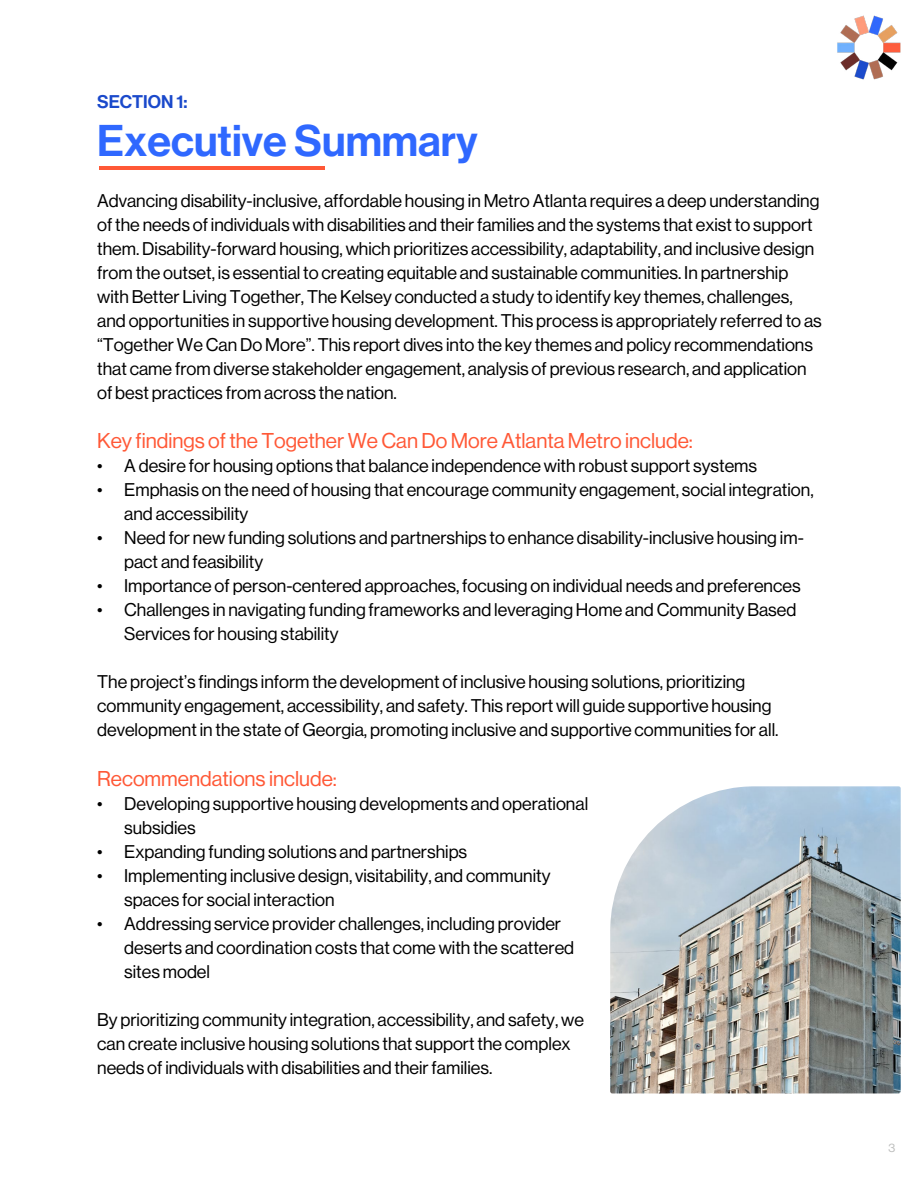
<style>
.page{position:relative;width:918px;height:1188px;background:#fff}
.page>*{position:absolute;margin:0;border:0;box-sizing:border-box;transform-origin:0 0}
.t1{font:500 43.5px "Neue Haas Grotesk Display 65";color:#2f68ff}
.t2{font:21px "Neue Haas Grotesk Display 55 Roman";color:#ff5836}
.t3{font:18px/24px "Neue Haas Grotesk Display 55 Roman";color:#000}
.t4{font:500 18px "Neue Haas Grotesk Display 65";color:#1a49cb}
.t5{font:12px "Neue Haas Grotesk Display 55 Roman";color:#bbbcbb}
</style>
<div class="page">
<hr style="left:100px;top:167px;width:225px;height:3px;background:#ff5836">
<img style="left:837px;top:15px;width:64px;height:65px">
<img style="left:610px;top:786px;width:291px;height:308px">
<p class="t4" style="left:97px;top:91px;width:92px">SECTION 1:</p>
<h1 class="t1" style="left:97px;top:115px;width:382px">Executive Summary</h1>
<p class="t3" style="left:97px;top:189px;width:726px">Advancing disability-inclusive, affordable housing in Metro Atlanta requires a deep understanding of the needs of individuals with disabilities and their families and the systems that exist to support them. Disability-forward housing, which prioritizes accessibility, adaptability, and inclusive design from the outset, is essential to creating equitable and sustainable communities. In partnership with Better Living Together, The Kelsey conducted a study to identify key themes, challenges, and opportunities in supportive housing development. This process is appropriately referred to as “Together We Can Do More”. This report dives into the key themes and policy recommendations that came from diverse stakeholder engagement, analysis of previous research, and application of best practices from across the nation.</p>
<p class="t2" style="left:97px;top:429px;width:597px">Key findings of the Together We Can Do More Atlanta Metro include:</p>
<p class="t3" style="left:97px;top:454px;width:661px">• A desire for housing options that balance independence with robust support systems</p>
<p class="t3" style="left:124px;top:478px;width:691px;text-indent:-27px">• Emphasis on the need of housing that encourage community engagement, social integration, and accessibility</p>
<p class="t3" style="left:124px;top:526px;width:681px;text-indent:-27px">• Need for new funding solutions and partnerships to enhance disability-inclusive housing im&shy;pact and feasibility</p>
<p class="t3" style="left:97px;top:574px;width:705px">• Importance of person-centered approaches, focusing on individual needs and preferences</p>
<p class="t3" style="left:124px;top:598px;width:674px;text-indent:-27px">• Challenges in navigating funding frameworks and leveraging Home and Community Based<br>Services for housing stability</p>
<p class="t3" style="left:97px;top:670px;width:683px">The project’s findings inform the development of inclusive housing solutions, prioritizing community engagement, accessibility, and safety. This report will guide supportive housing development in the state of Georgia, promoting inclusive and supportive communities for all.</p>
<p class="t2" style="left:97px;top:766px;width:241px">Recommendations include:</p>
<p class="t3" style="left:124px;top:791px;width:466px;text-indent:-27px">• Developing supportive housing developments and operational subsidies</p>
<p class="t3" style="left:97px;top:839px;width:372px">• Expanding funding solutions and partnerships</p>
<p class="t3" style="left:124px;top:863px;width:428px;text-indent:-27px">• Implementing inclusive design, visitability, and community spaces for social interaction</p>
<p class="t3" style="left:124px;top:911px;width:452px;text-indent:-27px">• Addressing service provider challenges, including provider deserts and coordination costs that come with the scattered sites model</p>
<p class="t3" style="left:97px;top:1007px;width:488px">By prioritizing community integration, accessibility, and safety, we can create inclusive housing solutions that support the complex needs of individuals with disabilities and their families.</p>
<p class="t5" style="left:888px;top:1141px;width:8px">3</p>
</div>
